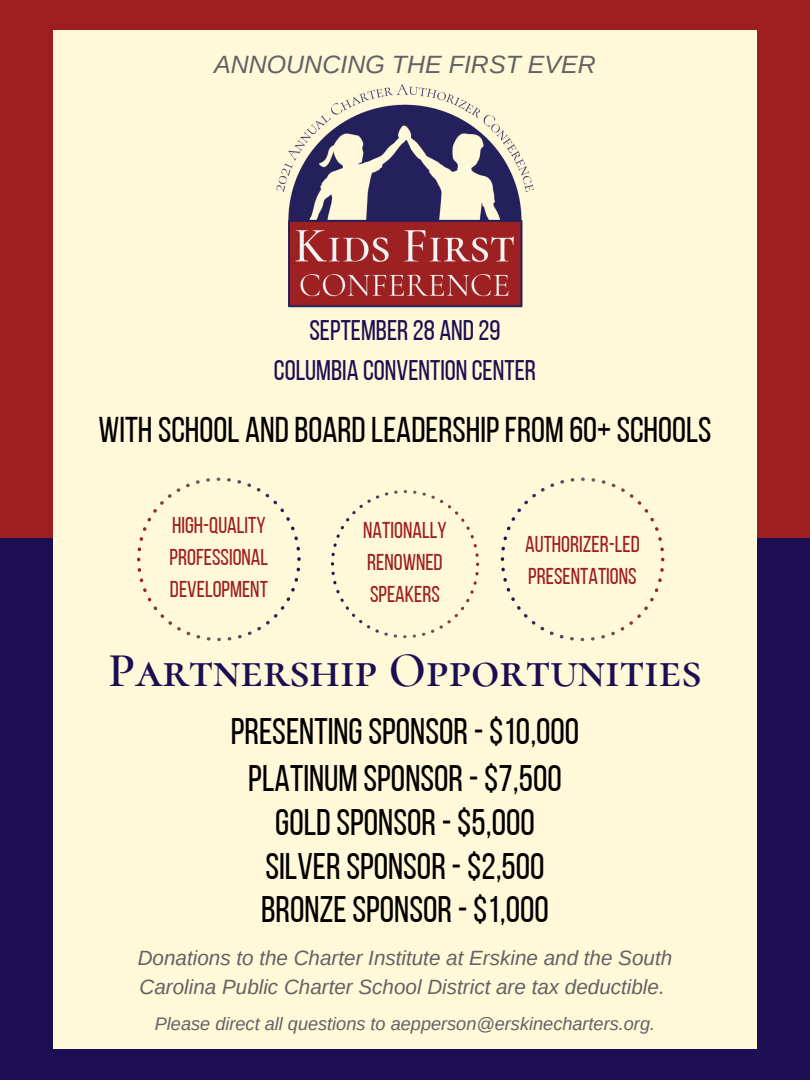
<style>
.page{position:relative;width:810px;height:1080px;background:#1c0e52}
.page>*{position:absolute;margin:0;border:0;box-sizing:border-box;transform-origin:0 0}
.t1{font:600 48.62px "Cormorant SC";color:#1c0e52}
.t2{font:36.94px "Bebas Neue";color:#000}
.t3{font:35.81px "Bebas Neue";color:#000}
.t4{font:28.38px "Bebas Neue";color:#1c0e52}
.t5{font:italic 25px "Arimo";color:#626262}
.t6{font:22.88px/31.9px "Bebas Neue";color:#9d1e21}
.t7{font:italic 20.62px/28.6px "Arimo";color:#626262}
.t8{font:italic 18.12px "Arimo";color:#626262}
</style>
<div class="page">
<div style="left:0;top:0;width:810px;height:537px;background:#9d1e21"></div>
<div style="left:54px;top:30px;width:703px;height:1019px;background:#fff8d9"></div>
<svg style="left:137px;top:478px;width:164px;height:163px"></svg>
<svg style="left:331px;top:490px;width:148px;height:148px"></svg>
<svg style="left:501px;top:478px;width:163px;height:163px"></svg>
<img style="left:276px;top:84px;width:258px;height:224px">
<p class="t5" style="left:214px;top:50px;width:383px">ANNOUNCING THE FIRST EVER</p>
<p class="t4" style="left:309px;top:319px;width:193px">SEPTEMBER 28 AND 29</p>
<p class="t4" style="left:274px;top:358px;width:264px">COLUMBIA CONVENTION CENTER</p>
<p class="t3" style="left:99px;top:415px;width:614px">WITH SCHOOL ANDBOARDLEADERSHIPFROM 60+SCHOOLS</p>
<p class="t6" style="left:170px;top:511px;width:100px;text-align:justify">HIGH-QUALITY PROFESSIONAL DEVELOPMENT</p>
<p class="t6" style="left:363px;top:516px;width:85px">NATIONALLY<br>RENOWNED<br>SPEAKERS</p>
<p class="t6" style="left:525px;top:531px;width:116px">AUTHORIZER-LED<br>PRESENTATIONS</p>
<p class="t1" style="left:109px;top:641px;width:594px">Partnership Opportunities</p>
<p class="t2" style="left:231px;top:717px;width:350px">PRESENTINGSPONSOR-$10,000</p>
<p class="t2" style="left:248px;top:763px;width:315px">PLATINUM SPONSOR-$7,500</p>
<p class="t2" style="left:275px;top:807px;width:261px">GOLDSPONSOR-$5,000</p>
<p class="t2" style="left:265px;top:851px;width:281px">SILVERSPONSOR-$2,500</p>
<p class="t2" style="left:261px;top:895px;width:289px">BRONZESPONSOR-$1,000</p>
<p class="t7" style="left:138px;top:944px;width:536px">Donations to the Charter Institute at Erskine and the South<br>Carolina Public Charter School District are tax deductible.</p>
<p class="t8" style="left:155px;top:1013px;width:502px">Please direct all questions to aepperson@erskinecharters.org.</p>
</div>
